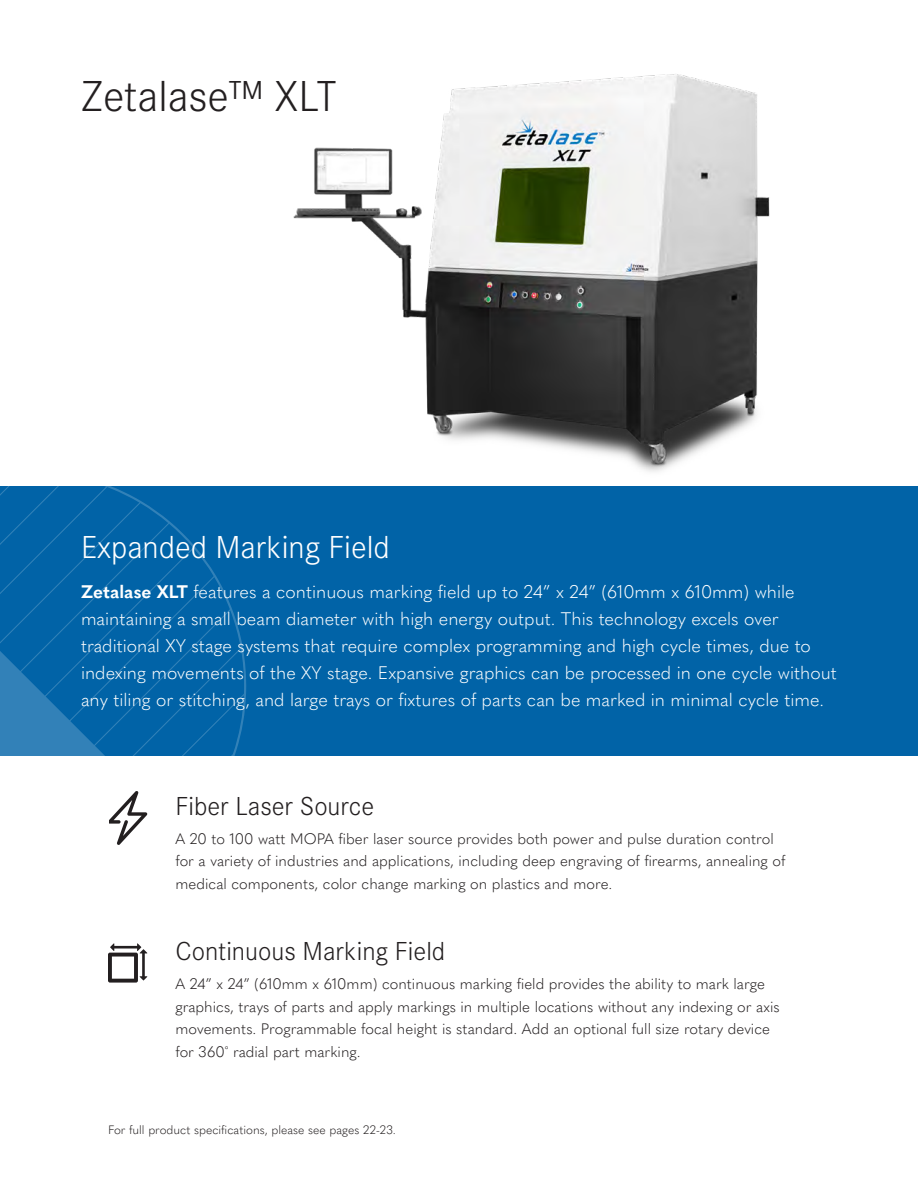
<style>
.page{position:relative;width:918px;height:1188px;background:#fff}
.page>*{position:absolute;margin:0;border:0;box-sizing:border-box;transform-origin:0 0}
.Product_H1{font:300 45px "Corporate S Pro";color:#231f20}
.Heading_2{font:300 33px "Corporate S Pro";color:#fff}
.Heading_3_-_18pt{font:300 27px "Corporate S Pro";color:#231f20}
.Quasimoda_12pt{font:300 18px/27px "Quasimoda";color:#fff}
.Quasimoda_10pt{font:300 15px/22.5px "Quasimoda";color:#231f20}
.Quasimoda_8pt{font:300 12px "Quasimoda";color:#231f20}
.s1{font-weight:700}
</style>
<div class="page">
<div style="left:247px;top:486px;width:671px;height:270px;background:#0163a7"></div>
<svg style="left:0;top:486px;width:247px;height:270px;background:#0666a8"></svg>
<img style="left:293px;top:74px;width:477px;height:398px">
<svg style="left:108px;top:943px;width:39px;height:40px"></svg>
<svg style="left:110px;top:791px;width:37px;height:54px"></svg>
<p class="Product_H1" style="left:81px;top:65px;width:257px">Zetalase™ XLT</p>
<p class="Heading_2" style="left:81px;top:524px;width:310px">Expanded Marking Field</p>
<p class="Quasimoda_12pt" style="left:81px;top:577px;width:757px"><span class="s1">Zetalase XLT</span> features a continuous marking field up to 24” x 24” (610mm x 610mm) while maintaining a small beam diameter with high energy output. This technology excels over traditional XY stage systems that require complex programming and high cycle times, due to indexing movements of the XY stage. Expansive graphics can be processed in one cycle without any tiling or stitching, and large trays or fixtures of parts can be marked in minimal cycle time.</p>
<p class="Heading_3_-_18pt" style="left:176px;top:787px;width:200px">Fiber Laser Source</p>
<p class="Quasimoda_10pt" style="left:176px;top:826px;width:611px">A 20 to 100 watt MOPA fiber laser source provides both power and pulse duration control for a variety of industries and applications, including deep engraving of firearms, annealing of medical components, color change marking on plastics and more.</p>
<p class="Heading_3_-_18pt" style="left:176px;top:932px;width:271px">Continuous Marking Field</p>
<p class="Quasimoda_10pt" style="left:176px;top:972px;width:606px">A 24” x 24” (610mm x 610mm) continuous marking field provides the ability to mark large graphics, trays of parts and apply markings in multiple locations without any indexing or axis movements. Programmable focal height is standard. Add an optional full size rotary device for 360˚ radial part marking.</p>
<p class="Quasimoda_8pt" style="left:108px;top:1121px;width:289px">For full product specifications, please see pages 22-23.</p>
</div>
